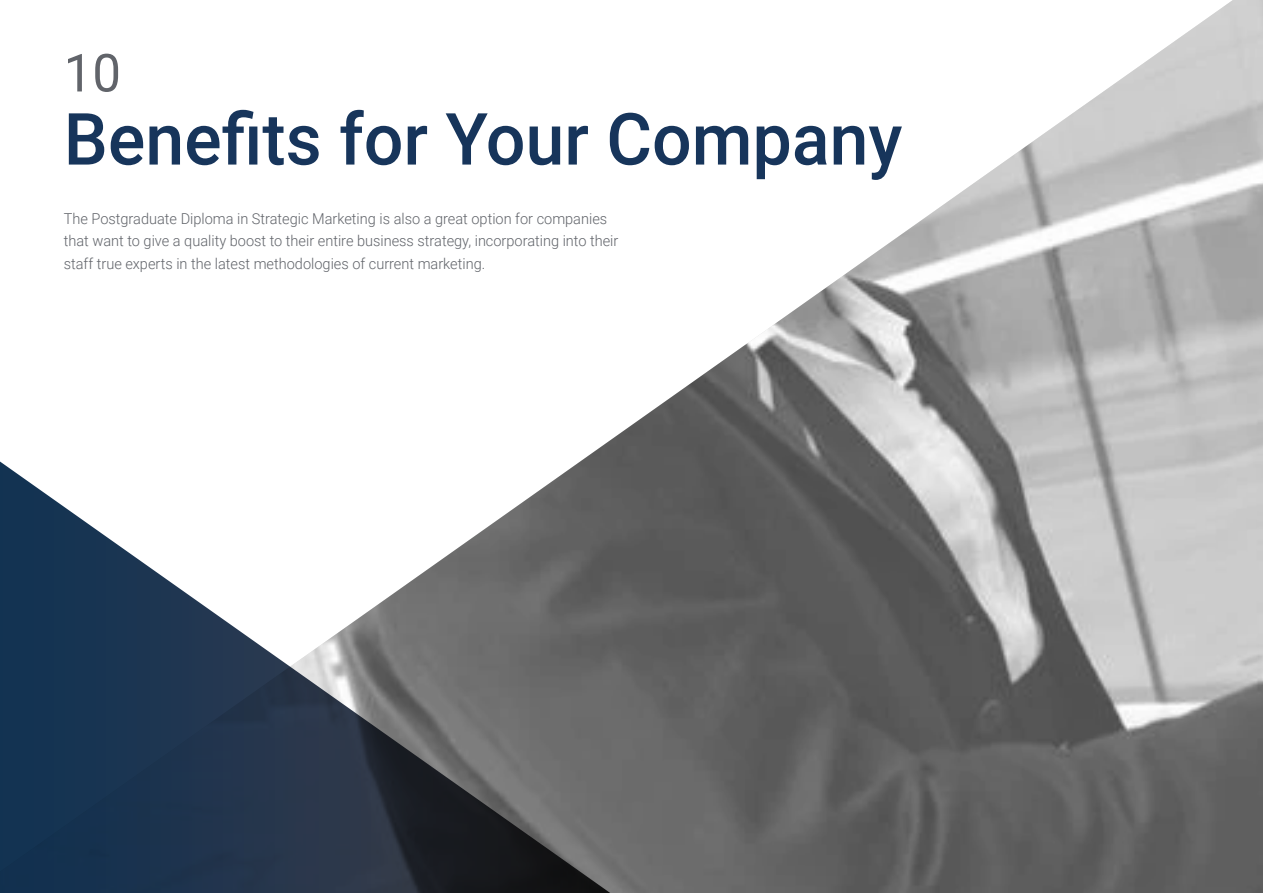
<style>
.page{position:relative;width:1263px;height:893px;background:#fff}
.page>*{position:absolute;margin:0;border:0;box-sizing:border-box;transform-origin:0 0}
.t1{font:500 72px "Roboto";color:#17355b}
.t2{font:52.5px "Roboto";color:#61646a}
.t3{font:300 15px/22.5px "Roboto";color:#61646a}
</style>
<div class="page">
<img style="left:602px;top:0;width:661px;height:893px">
<svg style="left:0;top:446px;width:640px;height:447px"></svg>
<h2 class="t2" style="left:64px;top:36px;width:59px">10</h2>
<h1 class="t1" style="left:64px;top:89px;width:840px">Benefits for Your Company</h1>
<p class="t3" style="left:64px;top:207px;width:556px">The Postgraduate Diploma in Strategic Marketing is also a great option for companies that want to give a quality boost to their entire business strategy, incorporating into their staff true experts in the latest methodologies of current marketing.</p>
</div>
